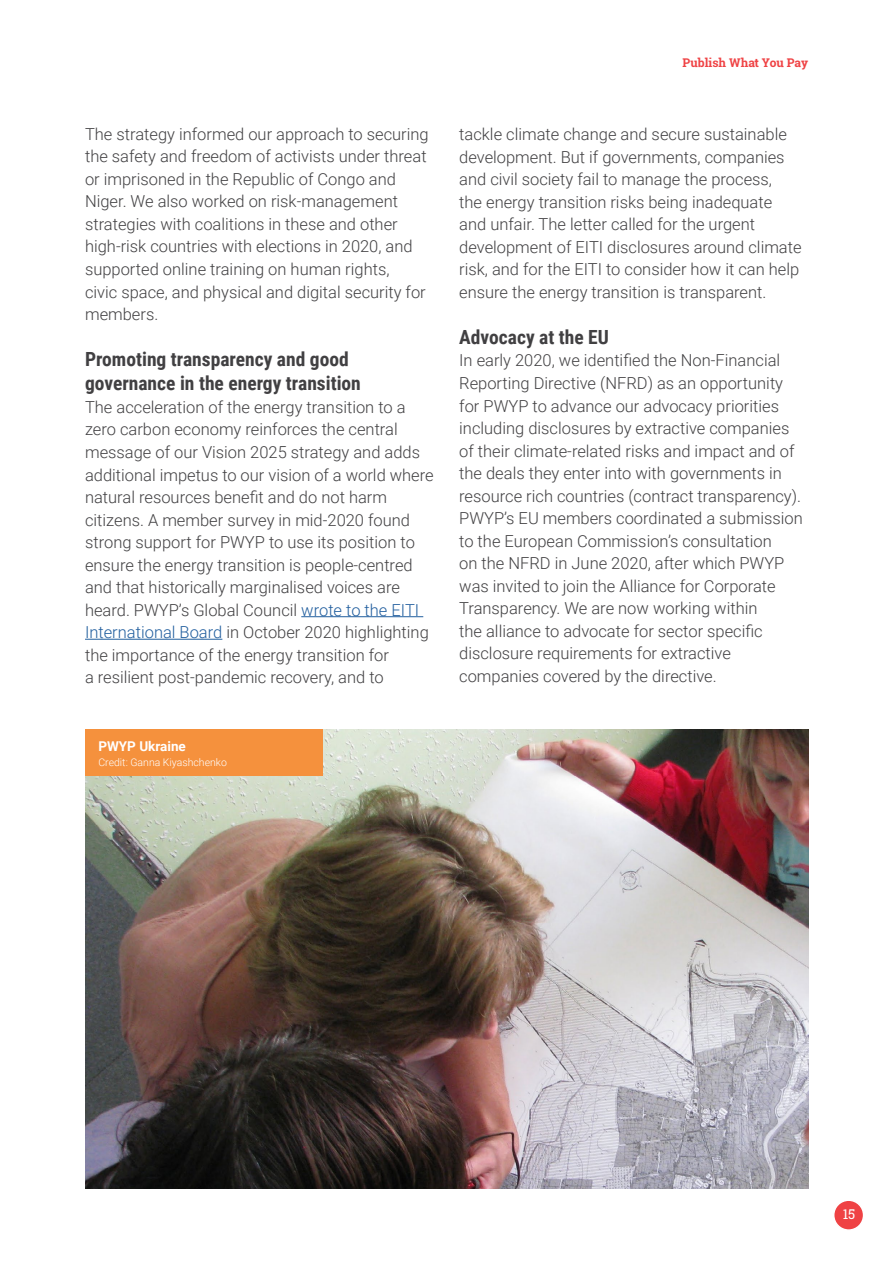
<style>
.page{position:relative;width:893px;height:1263px;background:#fff}
.page>*{position:absolute;margin:0;border:0;box-sizing:border-box;transform-origin:0 0}
.t1{font:700 19.5px/24px "Roboto Condensed";color:#414042}
.t2{font:300 16.5px/22.5px "Roboto";color:#414042}
.t3{font:700 13.5px "Roboto";color:#fff}
.t4{font:13.5px "Roboto Slab";color:#fff}
.t5{font:700 12px "Roboto Slab";color:#ef4244}
.t6{font:300 10.5px "Roboto";color:#fff}
.s1{color:#215e9e}
</style>
<div class="page">
<div style="left:834px;top:1200px;width:30px;height:30px;background:#ef4244;border-radius:50%"></div>
<div style="left:833px;top:1199px;width:31px;height:32px;border:2px solid #fff;border-radius:50%"></div>
<hr style="left:301px;top:616px;width:122px;height:1px;background:#215e9e">
<hr style="left:85px;top:639px;width:137px;height:1px;background:#215e9e">
<img style="left:85px;top:729px;width:723px;height:459px">
<div style="left:85px;top:729px;width:237px;height:47px;background:#f5913d"></div>
<p class="t2" style="left:85px;top:122px;width:345px">The strategy informed our approach to securing the safety and freedom of activists under threat or imprisoned in the Republic of Congo and Niger. We also worked on risk-management strategies with coalitions in these and other high-risk countries with elections in 2020, and supported online training on human rights,<br>civic space, and physical and digital security for members.</p>
<p class="t1" style="left:85px;top:347px;width:277px">Promoting transparency and good governance in the energy transition</p>
<p class="t2" style="left:85px;top:395px;width:350px">The acceleration of the energy transition to a zero carbon economy reinforces the central message of our Vision 2025 strategy and adds additional impetus to our vision of a world where natural resources benefit and do not harm citizens. A member survey in mid-2020 found strong support for PWYP to use its position to ensure the energy transition is people-centred and that historically marginalised voices are heard. PWYP’s Global Council <span class="s1">wrote to the EITI International Board</span> in October 2020 highlighting the importance of the energy transition for<br>a resilient post-pandemic recovery, and to</p>
<p class="t3" style="left:98px;top:737px;width:89px">PWYP Ukraine</p>
<p class="t6" style="left:98px;top:755px;width:130px">Credit: Ganna Kiyashchenko</p>
<p class="t5" style="left:683px;top:55px;width:127px">Publish What You Pay</p>
<p class="t2" style="left:459px;top:122px;width:344px">tackle climate change and secure sustainable development. But if governments, companies and civil society fail to manage the process,<br>the energy transition risks being inadequate and unfair. The letter called for the urgent development of EITI disclosures around climate risk, and for the EITI to consider how it can help ensure the energy transition is transparent.</p>
<p class="t1" style="left:459px;top:324px;width:151px">Advocacy at the EU</p>
<p class="t2" style="left:459px;top:349px;width:345px">In early 2020, we identified the Non-Financial Reporting Directive (NFRD) as an opportunity for PWYP to advance our advocacy priorities including disclosures by extractive companies of their climate-related risks and impact and of the deals they enter into with governments in resource rich countries (contract transparency).<br>PWYP’s EU members coordinated a submission to the European Commission’s consultation<br>on the NFRD in June 2020, after which PWYP was invited to join the Alliance for Corporate Transparency. We are now working within<br>the alliance to advocate for sector specific disclosure requirements for extractive companies covered by the directive.</p>
<p class="t4" style="left:843px;top:1204px;width:14px">15</p>
</div>
